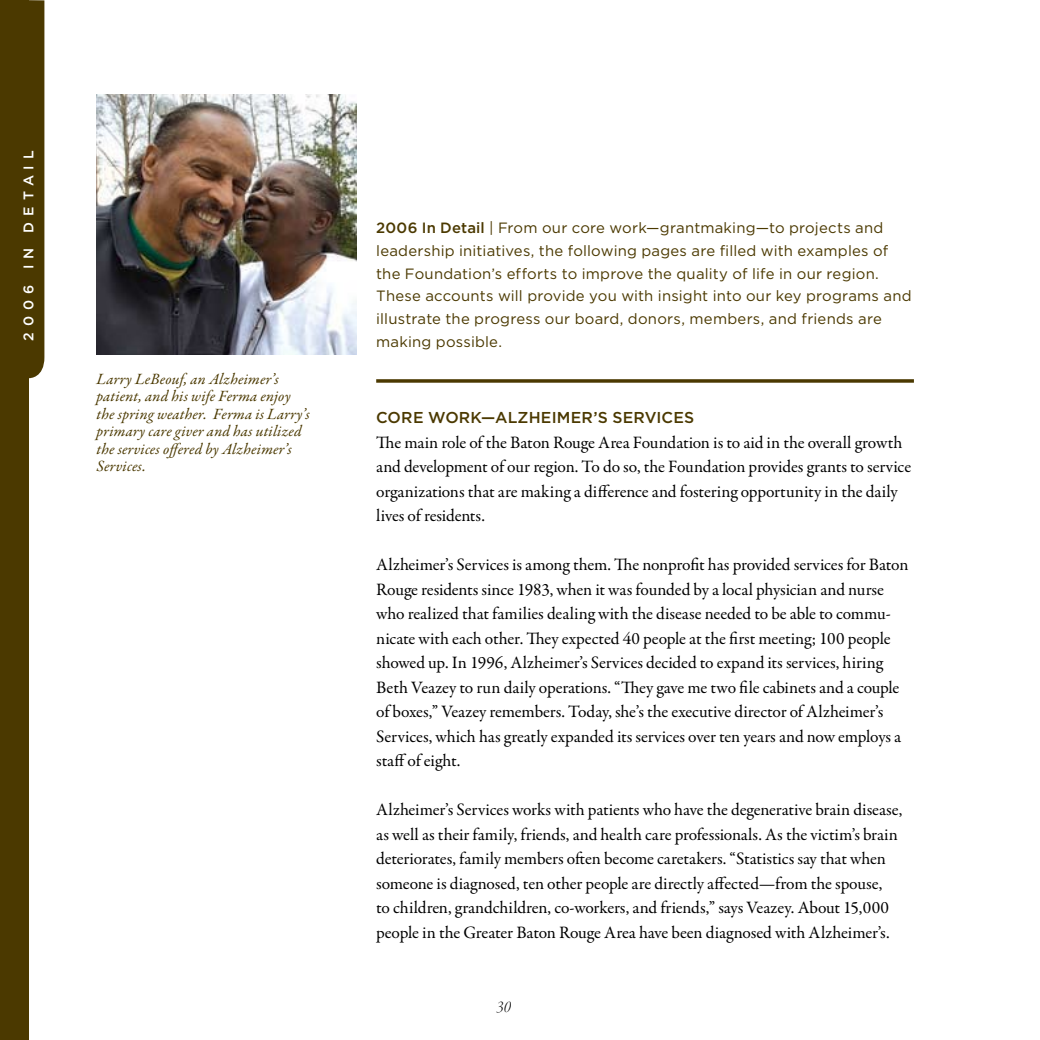
<style>
.page{position:relative;width:1040px;height:1040px;background:#fff}
.page>*{position:absolute;margin:0;border:0;box-sizing:border-box;transform-origin:0 0}
.t1{font:17.5px/24.5px "Garamond Premr Pro";letter-spacing:-.005em;color:#000}
.t2{font:17.5px "Garamond Premr Pro Lt It Disp";color:#000}
.t3{font:italic 15.75px/17.5px "Garamond Premr Pro";letter-spacing:.015em;color:#4b3900}
.t4{font:500 15.75px "Gotham";letter-spacing:.01em;color:#4b3900}
.t5{font:14.88px/22.8px "Gotham";letter-spacing:.01em;color:#4b3900}
.t6{font:500 14px "Gotham";letter-spacing:.425em;color:#fff}
.s1{font-weight:500}
</style>
<div class="page">
<svg style="left:376px;top:379px;width:538px;height:4px;background:#61511f"></svg>
<div style="left:0;top:0;width:29px;height:1040px;background:#4b3900"></div>
<div style="left:29px;top:0;width:15px;height:378px;background:#4b3900"></div>
<img style="left:96px;top:95px;width:260px;height:260px">
<p class="t6" style="left:21px;top:232px;width:83px;rotate:-90deg">DETAIL</p>
<p class="t6" style="left:21px;top:341px;width:92px;rotate:-90deg">2006 IN</p>
<p class="t3" style="left:96px;top:371px;width:215px">Larry LeBeouf, an Alzheimer’s patient, and his wife Ferma enjoy the spring weather. Ferma is Larry’s primary care giver and has utilized the services offered by Alzheimer’s<br>Services.</p>
<p class="t5" style="left:376px;top:216px;width:537px"><span class="s1">2006 I N DETAIL</span> | From our core work—grantmaking—to projects and leadership initiatives, the following pages are filled with examples of the Foundation’s efforts to improve the quality of life in our region.<br>These accounts will provide you with insight into our key programs and illustrate the progress our board, donors, members, and friends are making possible.</p>
<p class="t4" style="left:376px;top:408px;width:319px">CORE WORK—ALZHEIM ER’S SERVICES</p>
<p class="t1" style="left:376px;top:430px;width:536px">The main role of the Baton Rouge Area Foundation is to aid in the overall growth and development of our region. To do so, the Foundation provides grants to service organizations that are making a difference and fostering opportunity in the daily lives of residents.</p>
<p class="t1" style="left:376px;top:553px;width:534px">Alzheimer’s Services is among them. The nonprofit has provided services for Baton Rouge residents since 1983, when it was founded by a local physician and nurse who realized that families dealing with the disease needed to be able to commu&shy;nicate with each other. They expected 40 people at the first meeting; 100 people showed up. In 1996, Alzheimer’s Services decided to expand its services, hiring Beth Veazey to run daily operations. “They gave me two file cabinets and a couple of boxes,” Veazey remembers. Today, she’s the executive director of Alzheimer’s Services, which has greatly expanded its services over ten years and now employs a staff of eight.</p>
<p class="t1" style="left:376px;top:798px;width:528px">Alzheimer’s Services works with patients who have the degenerative brain disease, as well as their family, friends, and health care professionals. As the victim’s brain deteriorates, family members often become caretakers. “Statistics say that when someone is diagnosed, ten other people are directly affected—from the spouse,<br>to children, grandchildren, co-workers, and friends,” says Veazey. About 15,000 people in the Greater Baton Rouge Area have been diagnosed with Alzheimer’s.</p>
<p class="t2" style="left:496px;top:997px;width:16px">30</p>
</div>
